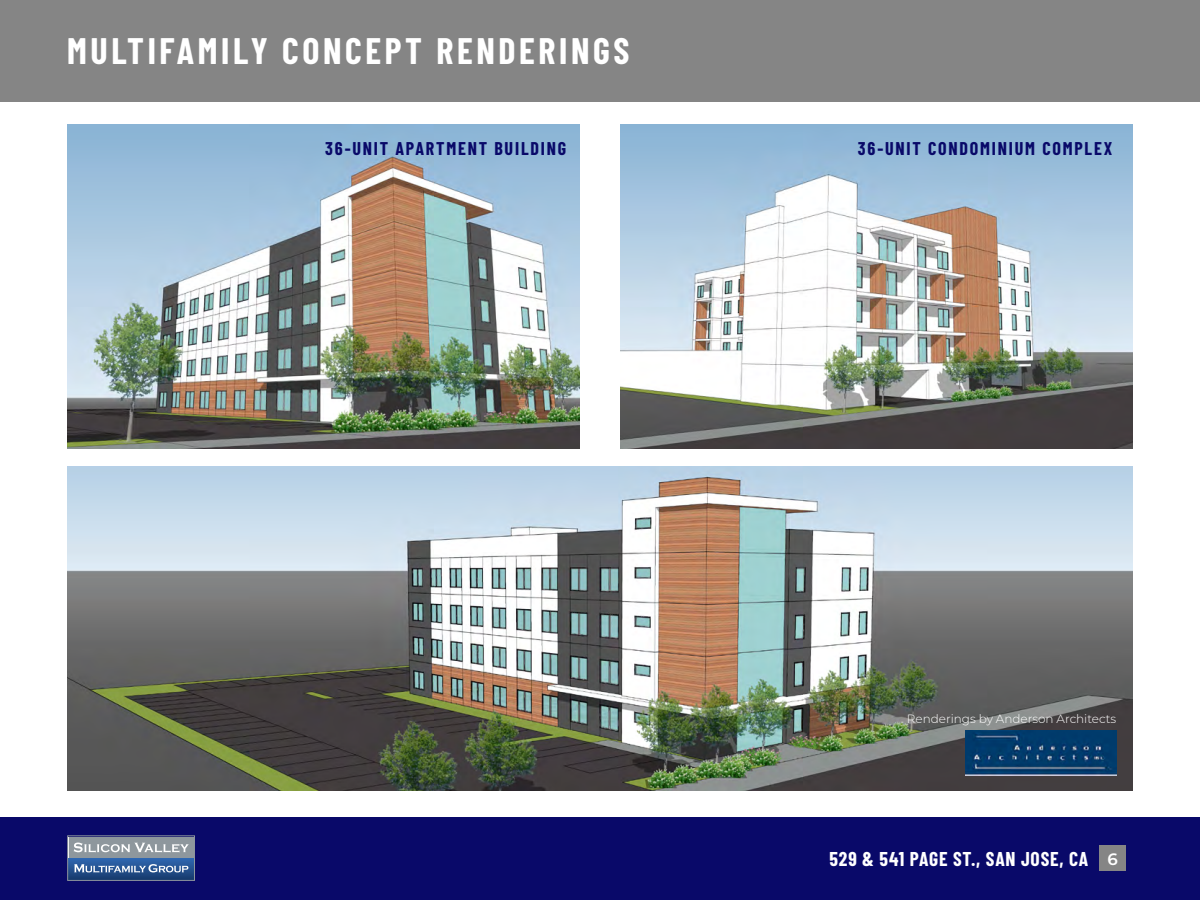
<style>
.page{position:relative;width:1200px;height:900px;background:#fff}
.page>*{position:absolute;margin:0;border:0;box-sizing:border-box;transform-origin:0 0}
.t1{font:700 36px "Barlow Condensed";letter-spacing:.1em;color:#fff}
.t2{font:700 19.5px "Barlow Condensed";letter-spacing:.04em;color:#fff}
.t3{font:700 18px "Barlow Condensed";letter-spacing:.1em;color:#090969}
.t4{font:300 12px "Montserrat";color:#fff}
.s1{font-family:"Montserrat";font-weight:600;font-size:16.5px}
</style>
<div class="page">
<div style="left:0;top:818px;width:1200px;height:82px;background:#090969"></div>
<svg style="left:67px;top:835px;width:128px;height:46px;background:#6c83a1"></svg>
<div style="left:1099px;top:845px;width:27px;height:26px;background:#858585"></div>
<img style="left:67px;top:124px;width:512px;height:325px">
<img style="left:620px;top:124px;width:512px;height:325px">
<img style="left:67px;top:466px;width:1065px;height:324px">
<div style="left:0;top:0;width:1200px;height:101px;background:#858585"></div>
<img style="left:966px;top:731px;width:150px;height:44px">
<h1 class="t1" style="left:67px;top:25px;width:564px">MULTIFAMILY CONCEPT RENDERINGS</h1>
<p class="t3" style="left:325px;top:135px;width:242px">36-UNIT APARTMENT BUILDING</p>
<p class="t3" style="left:858px;top:135px;width:256px">36-UNIT CONDOMINIUM COMPLEX</p>
<p class="t4" style="left:907px;top:711px;width:211px">Renderings by Anderson Architects</p>
<p class="t2" style="left:829px;top:845px;width:290px">529 &amp; 541 PAGE ST., SAN JOSE, CA <span class="s1">6</span></p>
</div>
